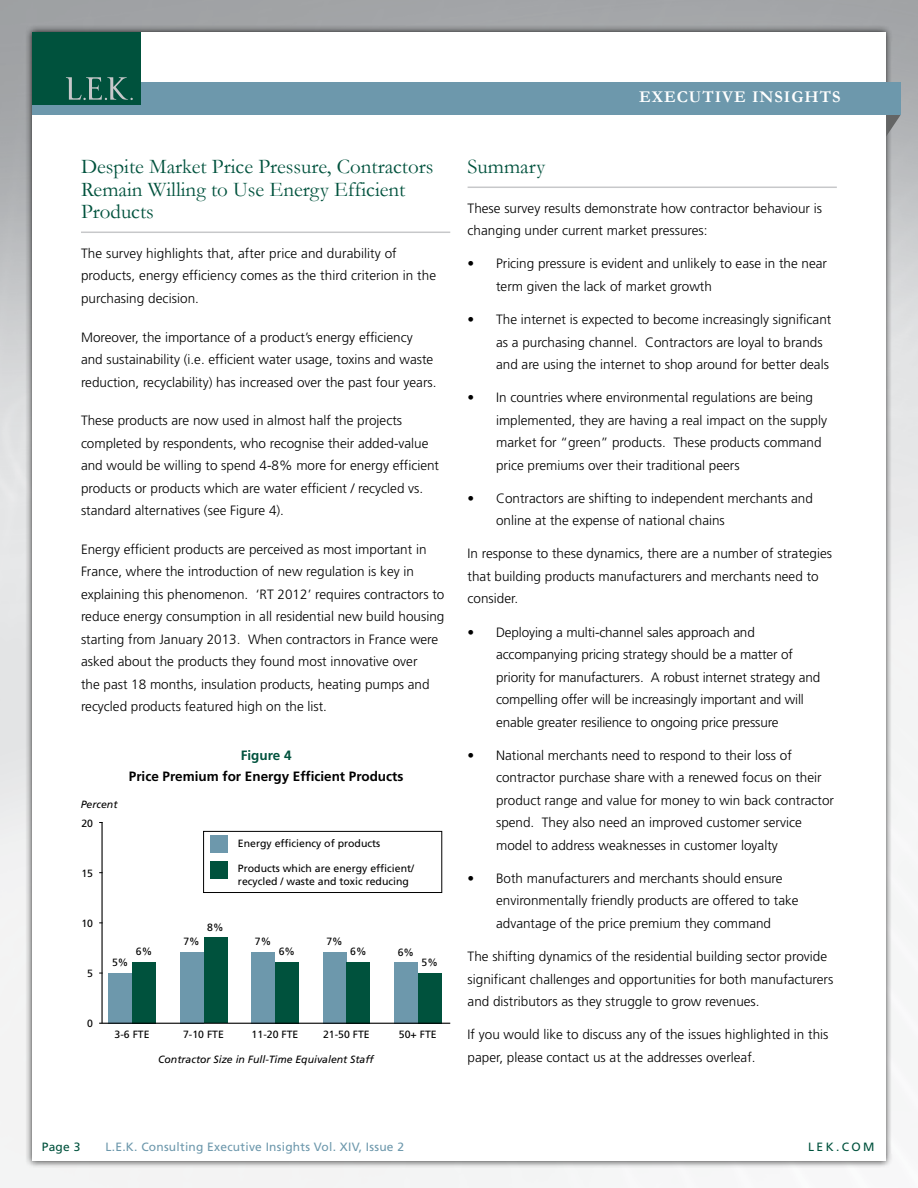
<style>
.page{position:relative;width:918px;height:1188px;background:#fff}
.page>*{position:absolute;margin:0;border:0;box-sizing:border-box;transform-origin:0 0}
.t1{font:21px/22.5px "Garamond";color:#00523d}
.t2{font:700 16.5px "Garamond";letter-spacing:.06em;color:#fff}
.t3{font:300 13.5px/22.5px "Frutiger";color:#000}
.t4{font:700 13.5px "Frutiger";color:#000}
.t5{font:700 13.5px "Frutiger";color:#00523d}
.t6{font:12px "Frutiger";letter-spacing:.02em;color:#6d98ac}
.t7{font:12px "Frutiger";letter-spacing:.2em;color:#00523d}
.t8{font:10.5px/12.6px "Frutiger";color:#000}
.t9{font:italic 10.5px "Frutiger";color:#000}
</style>
<div class="page">
<div style="left:25px;top:25px;width:868px;height:1143px;background:#000;opacity:.75"></div>
<div style="left:32px;top:32px;width:854px;height:1129px;background:#fff"></div>
<svg style="left:886px;top:115px;width:14px;height:22px"></svg>
<div style="left:32px;top:83px;width:868px;height:32px;background:#6d98ac"></div>
<div style="left:32px;top:32px;width:108px;height:73px;background:#00523d"></div>
<svg style="left:66px;top:77px;width:67px;height:23px"></svg>
<hr style="left:81px;top:232px;width:369px;height:1px;background:#c7c8ca">
<hr style="left:468px;top:187px;width:369px;height:1px;background:#c7c8ca">
<div style="left:108px;top:973px;width:24px;height:50px;background:#6d98ac"></div>
<div style="left:132px;top:962px;width:24px;height:61px;background:#00523d"></div>
<div style="left:180px;top:952px;width:24px;height:71px;background:#6d98ac"></div>
<div style="left:204px;top:937px;width:23px;height:86px;background:#00523d"></div>
<div style="left:251px;top:952px;width:24px;height:71px;background:#6d98ac"></div>
<div style="left:275px;top:962px;width:24px;height:61px;background:#00523d"></div>
<div style="left:323px;top:952px;width:23px;height:71px;background:#6d98ac"></div>
<div style="left:346px;top:962px;width:24px;height:61px;background:#00523d"></div>
<div style="left:394px;top:962px;width:24px;height:61px;background:#6d98ac"></div>
<div style="left:418px;top:973px;width:24px;height:50px;background:#00523d"></div>
<div style="left:203px;top:831px;width:239px;height:62px;border:1px solid #000"></div>
<div style="left:210px;top:835px;width:17px;height:17px;background:#6d98ac"></div>
<div style="left:210px;top:862px;width:17px;height:17px;background:#00523d"></div>
<hr style="left:99px;top:1023px;width:351px;height:1px;background:#000">
<hr style="left:101px;top:822px;width:2px;height:201px;background:#000">
<h1 class="t1" style="left:81px;top:155px;width:354px">Despite Market Price Pressure, Contractors<br>Remain Willing to Use Energy Efficient<br>Products</h1>
<p class="t3" style="left:81px;top:242px;width:357px">The survey highlights that, after price and durability of products, energy efficiency comes as the third criterion in the purchasing decision.</p>
<p class="t3" style="left:81px;top:326px;width:357px">Moreover, the importance of a product’s energy efficiency and sustainability (i.e. efficient water usage, toxins and waste reduction, recyclability) has increased over the past four years.</p>
<p class="t3" style="left:81px;top:409px;width:360px">These products are now used in almost half the projects completed by respondents, who recognise their added-value and would be willing to spend 4-8% more for energy efficient products or products which are water efficient / recycled vs. standard alternatives (see Figure 4).</p>
<p class="t3" style="left:81px;top:538px;width:365px">Energy efficient products are perceived as most important in France, where the introduction of new regulation is key in explaining this phenomenon. ‘RT 2012’ requires contractors to reduce energy consumption in all residential new build housing starting from January 2013. When contractors in France were asked about the products they found most innovative over<br>the past 18 months, insulation products, heating pumps and recycled products featured high on the list.</p>
<p class="t9" style="left:81px;top:798px;width:38px">Percent</p>
<p class="t8" style="left:81px;top:817px;width:13px">20</p>
<p class="t8" style="left:81px;top:867px;width:13px">15</p>
<p class="t5" style="left:241px;top:747px;width:52px">Figure 4</p>
<p class="t4" style="left:129px;top:768px;width:276px">Price Premium for Energy Efficient Products</p>
<p class="t8" style="left:238px;top:837px;width:144px">E nergy efficiency of products</p>
<p class="t8" style="left:238px;top:862px;width:178px">Products which are energy efficient/ recycled / waste and toxic reducing</p>
<p class="t8" style="left:81px;top:917px;width:13px">10</p>
<p class="t8" style="left:87px;top:967px;width:7px">5</p>
<p class="t8" style="left:112px;top:956px;width:18px">5%</p>
<p class="t8" style="left:136px;top:945px;width:18px">6%</p>
<p class="t8" style="left:183px;top:935px;width:18px">7%</p>
<p class="t8" style="left:207px;top:920px;width:18px">8%</p>
<p class="t8" style="left:255px;top:935px;width:18px">7%</p>
<p class="t8" style="left:279px;top:945px;width:18px">6%</p>
<p class="t8" style="left:326px;top:935px;width:18px">7%</p>
<p class="t8" style="left:350px;top:945px;width:18px">6%</p>
<p class="t8" style="left:398px;top:946px;width:18px">6%</p>
<p class="t8" style="left:422px;top:956px;width:18px">5%</p>
<p class="t8" style="left:87px;top:1017px;width:7px">0</p>
<p class="t8" style="left:115px;top:1027px;width:35px">3-6 FTE</p>
<p class="t8" style="left:183px;top:1027px;width:41px">7-10 FTE</p>
<p class="t8" style="left:252px;top:1027px;width:46px">11-20 FTE</p>
<p class="t9" style="left:158px;top:1053px;width:217px">Contractor Size in Full-Time Equivalent Staff</p>
<p class="t8" style="left:323px;top:1027px;width:46px">21-50 FTE</p>
<p class="t8" style="left:399px;top:1027px;width:38px">50+ FTE</p>
<p class="t2" style="left:639px;top:87px;width:203px">EXE CUTIVE INSIGHTS</p>
<h1 class="t1" style="left:468px;top:155px;width:79px">Summary</h1>
<p class="t3" style="left:468px;top:197px;width:356px">These survey results demonstrate how contractor behaviour is changing under current market pressures:</p>
<p class="t3" style="left:496px;top:253px;width:333px;text-indent:-28px">• Pricing pressure is evident and unlikely to ease in the near term given the lack of market growth</p>
<p class="t3" style="left:496px;top:308px;width:337px;text-indent:-28px">• The internet is expected to become increasingly significant as a purchasing channel. Contractors are loyal to brands and are using the internet to shop around for better deals</p>
<p class="t3" style="left:496px;top:386px;width:333px;text-indent:-28px">• In countries where environmental regulations are being implemented, they are having a real impact on the supply market for “green” products. These products command price premiums over their traditional peers</p>
<p class="t3" style="left:496px;top:487px;width:318px;text-indent:-28px">• Contractors are shifting to independent merchants and online at the expense of national chains</p>
<p class="t3" style="left:468px;top:543px;width:366px">In response to these dynamics, there are a number of strategies that building products manufacturers and merchants need to consider.</p>
<p class="t3" style="left:496px;top:621px;width:326px;text-indent:-28px">• Deploying a multi-channel sales approach and accompanying pricing strategy should be a matter of priority for manufacturers. A robust internet strategy and compelling offer will be increasingly important and will enable greater resilience to ongoing price pressure</p>
<p class="t3" style="left:496px;top:744px;width:340px;text-indent:-28px">• National merchants need to respond to their loss of contractor purchase share with a renewed focus on their product range and value for money to win back contractor spend. They also need an improved customer service model to address weaknesses in customer loyalty</p>
<p class="t3" style="left:496px;top:867px;width:304px;text-indent:-28px">• Both manufacturers and merchants should ensure environmentally friendly products are offered to take advantage of the price premium they command</p>
<p class="t3" style="left:468px;top:945px;width:367px">The shifting dynamics of the residential building sector provide significant challenges and opportunities for both manufacturers and distributors as they struggle to grow revenues.</p>
<p class="t3" style="left:468px;top:1023px;width:362px">If you would like to discuss any of the issues highlighted in this paper, please contact us at the addresses overleaf.</p>
<p class="t7" style="left:42px;top:1140px;width:40px">Page 3</p>
<p class="t6" style="left:106px;top:1140px;width:300px">L.E .K. Consulting Executive Insights Vol. XIV, Issue 2</p>
<p class="t7" style="left:808px;top:1140px;width:68px">lek.com</p>
</div>
